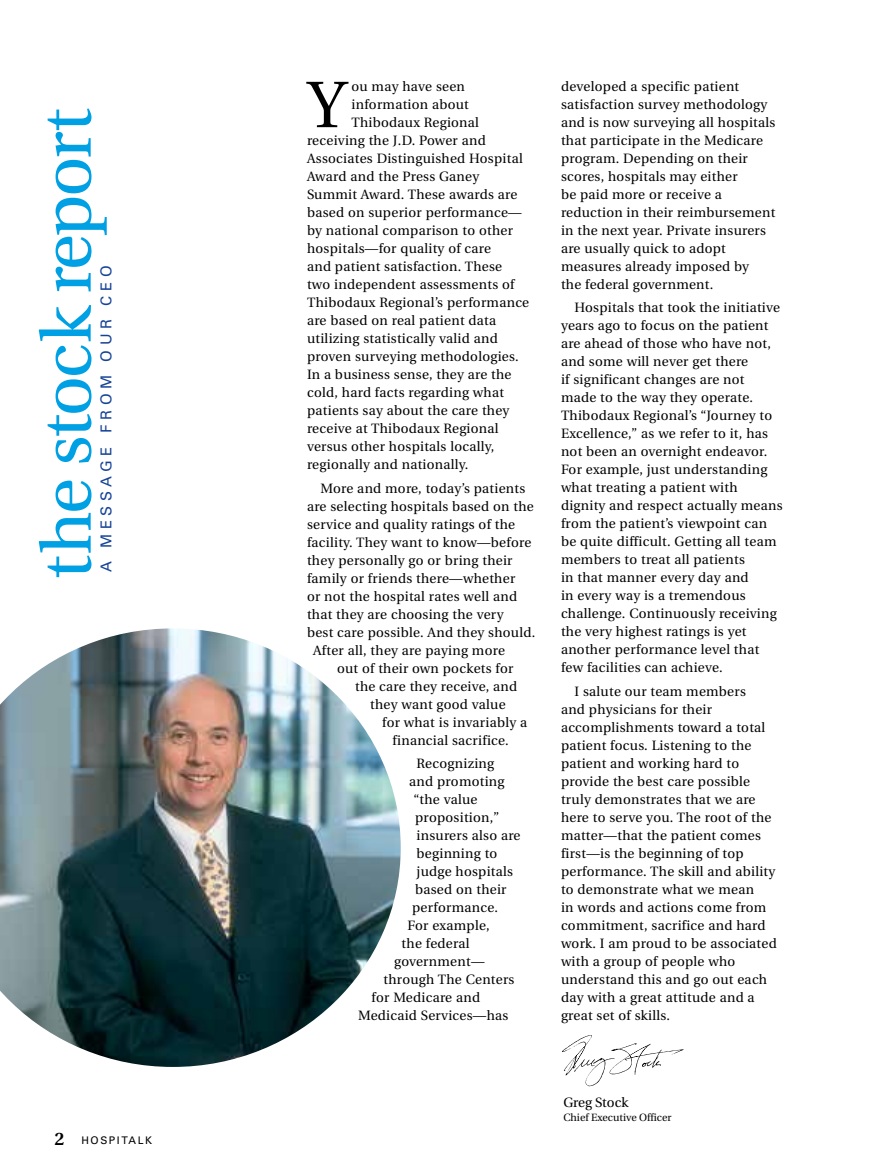
<style>
.page{position:relative;width:878px;height:1175px;background:#fff}
.page>*{position:absolute;margin:0;border:0;box-sizing:border-box;transform-origin:0 0}
.t1{font:69.9px "Utopia";letter-spacing:-.035em;color:#00a1e4}
.t2{font:65.55px "Utopia";color:#000}
.t3{font:600 18px "Utopia";color:#000}
.t4{font:15px "Univers";letter-spacing:.3em;color:#154396}
.t5{font:13.5px/18px "Utopia";letter-spacing:.02em;color:#000}
.t6{font:13.5px "Utopia";color:#000}
.t7{font:10.5px "Utopia";color:#000}
.t8{font:10.5px "Univers";letter-spacing:.15em;color:#000}
</style>
<div class="page">
<img style="left:0;top:628px;width:401px;height:439px">
<svg style="left:562px;top:1035px;width:121px;height:51px"></svg>
<h1 class="t1" style="left:28px;top:579px;width:472px;rotate:-90deg">the stock report</h1>
<p class="t4" style="left:97px;top:572px;width:306px;rotate:-90deg">A MESSAGE FROM OUR CEO</p>
<h3 class="t3" style="left:55px;top:1128px;width:11px">2</h3>
<p class="t8" style="left:81px;top:1133px;width:72px">HOSPITALK</p>
<h2 class="t2" style="left:307px;top:69px;width:40px">Y</h2>
<p class="t5" style="left:351px;top:78px;width:115px">ou may have seen</p>
<p class="t5" style="left:351px;top:96px;width:119px">information about</p>
<p class="t5" style="left:351px;top:114px;width:129px">Thibodaux Regional</p>
<p class="t5" style="left:307px;top:132px;width:180px">receiving the J.D. Power and</p>
<p class="t5" style="left:307px;top:150px;width:217px">Associates Distinguished Hospital</p>
<p class="t5" style="left:307px;top:168px;width:174px">Award and the Press Ganey</p>
<p class="t5" style="left:307px;top:186px;width:212px">Summit Award. These awards are</p>
<p class="t5" style="left:307px;top:204px;width:216px">based on superior performance—</p>
<p class="t5" style="left:307px;top:222px;width:207px">by national comparison to other</p>
<p class="t5" style="left:307px;top:240px;width:185px">hospitals—for quality of care</p>
<p class="t5" style="left:307px;top:258px;width:197px">and patient satisfaction. These</p>
<p class="t5" style="left:307px;top:276px;width:209px">two independent assessments of</p>
<p class="t5" style="left:307px;top:294px;width:224px">Thibodaux Regional’s performance</p>
<p class="t5" style="left:307px;top:312px;width:191px">are based on real patient data</p>
<p class="t5" style="left:307px;top:330px;width:192px">utilizing statistically valid and</p>
<p class="t5" style="left:307px;top:348px;width:213px">proven surveying methodologies.</p>
<p class="t5" style="left:307px;top:366px;width:206px">In a business sense, they are the</p>
<p class="t5" style="left:307px;top:384px;width:198px">cold, hard facts regarding what</p>
<p class="t5" style="left:307px;top:402px;width:204px">patients say about the care they</p>
<p class="t5" style="left:307px;top:420px;width:193px">receive at Thibodaux Regional</p>
<p class="t5" style="left:307px;top:438px;width:189px">versus other hospitals locally,</p>
<p class="t5" style="left:307px;top:456px;width:163px">regionally and nationally.</p>
<p class="t5" style="left:320px;top:479px;width:206px">More and more, today’s patients</p>
<p class="t5" style="left:307px;top:497px;width:228px">are selecting hospitals based on the</p>
<p class="t5" style="left:307px;top:515px;width:210px">service and quality ratings of the</p>
<p class="t5" style="left:307px;top:533px;width:226px">facility. They want to know—before</p>
<p class="t5" style="left:307px;top:551px;width:207px">they personally go or bring their</p>
<p class="t5" style="left:307px;top:569px;width:210px">family or friends there—whether</p>
<p class="t5" style="left:307px;top:587px;width:211px">or not the hospital rates well and</p>
<p class="t5" style="left:307px;top:605px;width:198px">that they are choosing the very</p>
<p class="t5" style="left:307px;top:623px;width:230px">best care possible. And they should.</p>
<p class="t5" style="left:313px;top:641px;width:193px">After all, they are paying more</p>
<p class="t5" style="left:337px;top:659px;width:178px">out of their own pockets for</p>
<p class="t5" style="left:355px;top:677px;width:164px">the care they receive, and</p>
<p class="t5" style="left:370px;top:695px;width:137px">they want good value</p>
<p class="t5" style="left:382px;top:713px;width:147px">for what is invariably a</p>
<p class="t5" style="left:392px;top:731px;width:118px">financial sacrifice.</p>
<p class="t5" style="left:416px;top:754px;width:79px">Recognizing</p>
<p class="t5" style="left:409px;top:772px;width:97px">and promoting</p>
<p class="t5" style="left:413px;top:790px;width:65px">“the value</p>
<p class="t5" style="left:415px;top:808px;width:86px">proposition,”</p>
<p class="t5" style="left:416px;top:826px;width:105px">insurers also are</p>
<p class="t5" style="left:416px;top:844px;width:82px">beginning to</p>
<p class="t5" style="left:416px;top:862px;width:98px">judge hospitals</p>
<p class="t5" style="left:415px;top:880px;width:93px">based on their</p>
<p class="t5" style="left:412px;top:898px;width:87px">performance.</p>
<p class="t5" style="left:407px;top:916px;width:83px">For example,</p>
<p class="t5" style="left:401px;top:934px;width:70px">the federal</p>
<p class="t5" style="left:394px;top:952px;width:92px">government—</p>
<p class="t5" style="left:383px;top:970px;width:132px">through The Centers</p>
<p class="t5" style="left:371px;top:988px;width:110px">for Medicare and</p>
<p class="t5" style="left:358px;top:1006px;width:152px">Medicaid Services—has</p>
<p class="t5" style="left:561px;top:78px;width:216px">developed a specific patient satisfaction survey methodology and is now surveying all hospitals that participate in the Medicare program. Depending on their scores, hospitals may either<br>be paid more or receive a reduction in their reimbursement in the next year. Private insurers are usually quick to adopt measures already imposed by<br>the federal government.</p>
<p class="t5" style="left:561px;top:299px;width:223px;text-indent:14px">Hospitals that took the initiative years ago to focus on the patient are ahead of those who have not, and some will never get there<br>if significant changes are not made to the way they operate.<br>Thibodaux Regional’s “Journey to<br>Excellence,” as we refer to it, has not been an overnight endeavor.<br>For example, just understanding what treating a patient with dignity and respect actually means from the patient’s viewpoint can be quite difficult. Getting all team members to treat all patients<br>in that manner every day and<br>in every way is a tremendous challenge. Continuously receiving the very highest ratings is yet another performance level that few facilities can achieve.</p>
<p class="t5" style="left:561px;top:682px;width:217px;text-indent:14px">I salute our team members<br>and physicians for their accomplishments toward a total patient focus. Listening to the patient and working hard to provide the best care possible truly demonstrates that we are here to serve you. The root of the matter—that the patient comes first—is the beginning of top performance. The skill and ability to demonstrate what we mean<br>in words and actions come from commitment, sacrifice and hard work. I am proud to be associated with a group of people who understand this and go out each day with a great attitude and a great set of skills.</p>
<p class="t6" style="left:563px;top:1095px;width:67px">Greg Stock</p>
<p class="t7" style="left:563px;top:1111px;width:110px">Chief Executive Officer</p>
</div>
